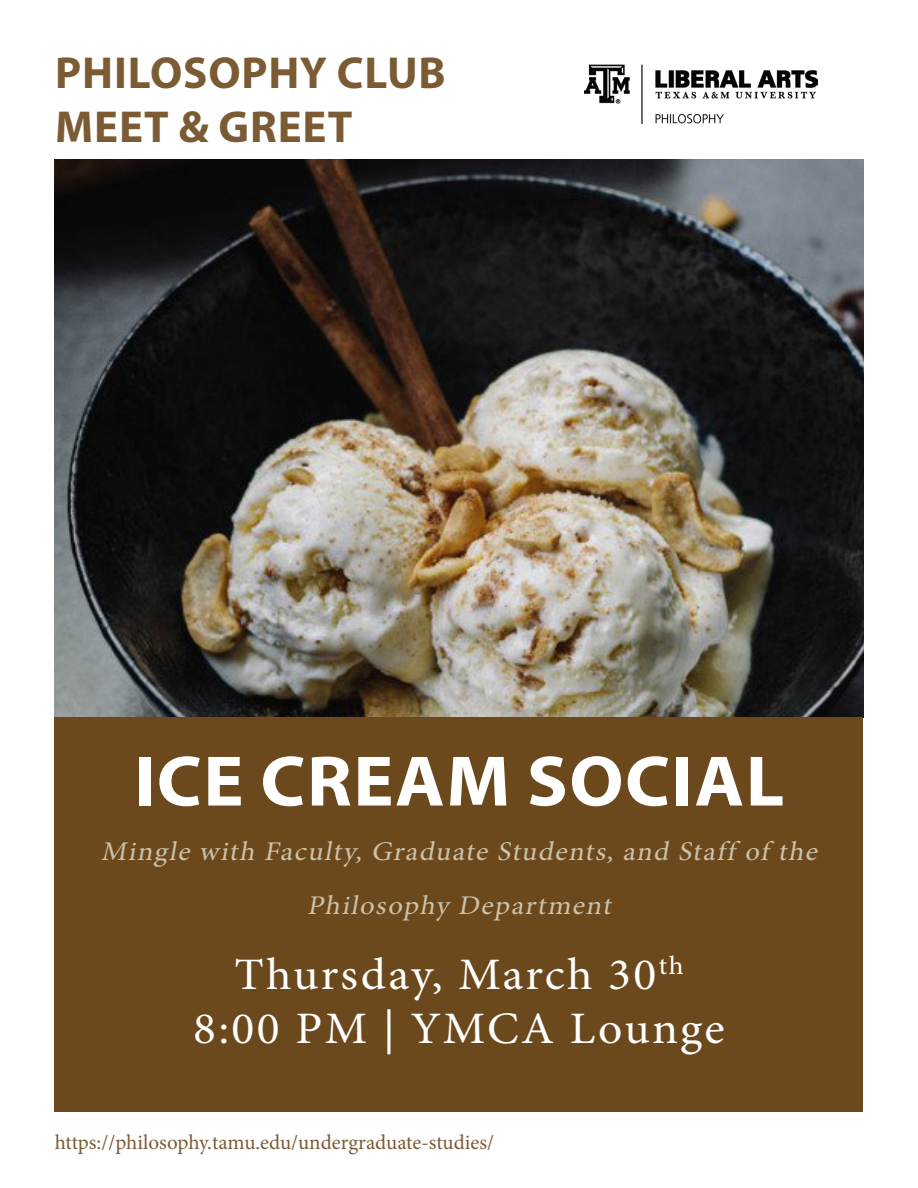
<style>
.page{position:relative;width:918px;height:1188px;background:#fff}
.page>*{position:absolute;margin:0;border:0;box-sizing:border-box;transform-origin:0 0}
.t1{font:700 72px "Myriad Pro";letter-spacing:.02em;color:#fff;scale:1.05 1}
.t2{font:45px "Minion Pro";letter-spacing:.045em;color:#fff;scale:1.06 1}
.t3{font:700 45px "Myriad Pro";letter-spacing:.02em;color:#7b5b34}
.t4{font:italic 27px/54px "Minion Pro";color:#cbc2a9;text-align:center;scale:1.06 1}
.t5{font:21px "Minion Pro";color:#7b5b34}
</style>
<div class="page">
<img style="left:55px;top:160px;width:808px;height:558px">
<div style="left:55px;top:718px;width:808px;height:394px;background:#6c491d"></div>
<img style="left:584px;top:64px;width:233px;height:59px">
<p class="t3" style="left:55px;top:43px;width:392px">PHILOSOPHY CLUB</p>
<p class="t3" style="left:55px;top:97px;width:299px">MEET &amp; GREET</p>
<p class="t1" style="left:134px;top:734px;width:621px">ICE CREAM SOCIAL</p>
<p class="t4" style="left:101px;top:824px;width:683px">Mingle with Faculty, Graduate Students, and Staff of the<br>Philosophy Department</p>
<p class="t2" style="left:234px;top:945px;width:425px">Thursday, March 30<sup>th</sup></p>
<p class="t2" style="left:193px;top:999px;width:503px">8:00 PM | YMCA Lounge</p>
<p class="t5" style="left:55px;top:1128px;width:441px">https://philosophy.tamu.edu/undergraduate-studies/</p>
</div>
